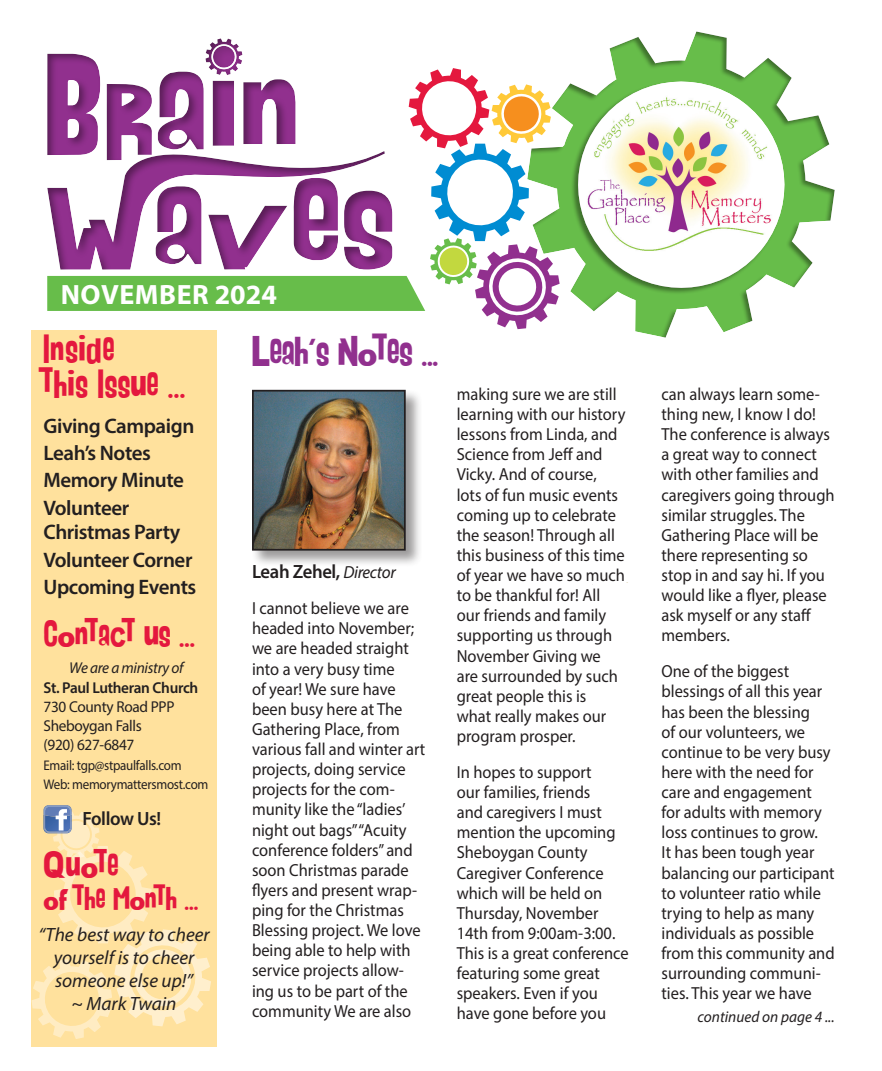
<style>
.page{position:relative;width:882px;height:1071px;background:#fff}
.page>*{position:absolute;margin:0;border:0;box-sizing:border-box;transform-origin:0 0}
.t1{font:33.25px "AHDN";letter-spacing:-.01em;color:#91308e}
.t2{font:31.5px/35px "AHDN";letter-spacing:.01em;color:#e4183e}
.t3{font:29.75px "AHDN";color:#e4183e}
.t4{font:700 28px "Myriad Pro";letter-spacing:.02em;color:#fff}
.t5{font:26.25px "AHDN";color:#e4183e}
.t6{font:600 21px/27.3px "Myriad Pro";letter-spacing:-.02em;color:#231f20}
.t7{font:italic 19.25px/22.8px "Myriad Pro";color:#231f20;text-align:center}
.t8{font:600 19.25px "Myriad Pro";letter-spacing:-.02em;color:#231f20}
.t9{font:17.5px/20.1px "Myriad Pro";color:#231f20;scale:.94 1}
.t10{font:15.75px/19.2px "Myriad Pro";letter-spacing:-.02em;color:#231f20}
.t11{font:italic 15.75px "Myriad Pro";letter-spacing:-.005em;color:#231f20}
.t12{font:600 15.75px "Myriad Pro";letter-spacing:-.02em;color:#231f20}
.t13{font:14px/19.2px "Myriad Pro";letter-spacing:-.02em;color:#231f20;scale:.93 1}
.s1{font-weight:400;font-style:italic;font-size:17.5px}
</style>
<div class="page">
<div style="left:527px;top:24px;width:323px;height:317px;background:#231f20;opacity:.45"></div>
<svg style="left:47px;top:36px;width:513px;height:293px"></svg>
<div style="left:251px;top:389px;width:172px;height:178px;background:#231f20;opacity:.45"></div>
<img style="left:255px;top:393px;width:148px;height:155px">
<div style="left:252px;top:390px;width:154px;height:161px;border:2px solid #231f20"></div>
<div style="left:32px;top:330px;width:185px;height:717px;background:#ffe19d"></div>
<svg style="left:31px;top:805px;width:180px;height:234px"></svg>
<h3 class="t4" style="left:61px;top:277px;width:218px">NOVEMBER 2024</h3>
<h1 class="t1" style="left:252px;top:333px;width:188px">Leah's Notes ...</h1>
<h2 class="t2" style="left:43px;top:334px;width:144px">Inside<br>this Issue ...</h2>
<p class="t6" style="left:43px;top:412px;width:152px">Giving Campaign<br>Leah’s Notes<br>Memory Minute<br>Volunteer</p>
<p class="t6" style="left:43px;top:518px;width:154px">Christmas Party<br>Volunteer Corner<br>Upcoming Events</p>
<h3 class="t3" style="left:43px;top:618px;width:153px">Contact us ...</h3>
<p class="t11" style="left:69px;top:658px;width:116px">We are a ministry of</p>
<p class="t12" style="left:43px;top:677px;width:156px">St. Paul Lutheran Church</p>
<p class="t10" style="left:43px;top:697px;width:133px">730 County Road PPP<br>Sheboygan Falls (920) 627-6847</p>
<p class="t13" style="left:43px;top:755px;width:179px">Email: tgp@stpaulfalls.com<br>Web: memorymattersmost.com</p>
<p class="t8" style="left:83px;top:806px;width:80px">Follow Us!</p>
<h3 class="t3" style="left:43px;top:849px;width:77px">Quote</h3>
<h3 class="t5" style="left:43px;top:884px;width:156px">of the Month ...</h3>
<p class="t7" style="left:38px;top:923px;width:173px">“The best way to cheer yourself is to cheer someone else up!”<br>~ Mark Twain</p>
<p class="t8" style="left:252px;top:559px;width:145px">Leah Zehel, <span class="s1">Director</span></p>
<p class="t9" style="left:252px;top:598px;width:186px">I cannot believe we are headed into November; we are headed straight into a very busy time<br>of year! We sure have been busy here at The<br>Gathering Place, from various fall and winter art projects, doing service projects for the com&shy;munity like the “ladies’ night out bags” “Acuity conference folders” and soon Christmas parade flyers and present wrap&shy;ping for the Christmas<br>Blessing project. We love being able to help with service projects allow&shy;ing us to be part of the community We are also</p>
<p class="t9" style="left:457px;top:384px;width:181px">making sure we are still learning with our history lessons from Linda, and<br>Science from Jeff and<br>Vicky. And of course, lots of fun music events coming up to celebrate the season! Through all this business of this time of year we have so much to be thankful for! All our friends and family supporting us through<br>November Giving we are surrounded by such great people this is<br>what really makes our program prosper.</p>
<p class="t9" style="left:457px;top:762px;width:184px">In hopes to support<br>our families, friends<br>and caregivers I must mention the upcoming<br>Sheboygan County<br>Caregiver Conference which will be held on<br>Thursday, November<br>14th from 9:00am-3:00.<br>This is a great conference featuring some great speakers. Even if you have gone before you</p>
<p class="t9" style="left:662px;top:384px;width:186px">can always learn some&shy;thing new, I know I do!<br>The conference is always a great way to connect with other families and caregivers going through similar struggles. The<br>Gathering Place will be there representing so stop in and say hi. If you would like a flyer, please ask myself or any staff members.</p>
<p class="t9" style="left:662px;top:661px;width:186px">One of the biggest blessings of all this year has been the blessing<br>of our volunteers, we continue to be very busy here with the need for care and engagement for adults with memory loss continues to grow.<br>It has been tough year balancing our participant to volunteer ratio while trying to help as many individuals as possible from this community and surrounding communi&shy;ties. This year we have</p>
<p class="t11" style="left:698px;top:1007px;width:139px">continued on page 4 ...</p>
</div>
